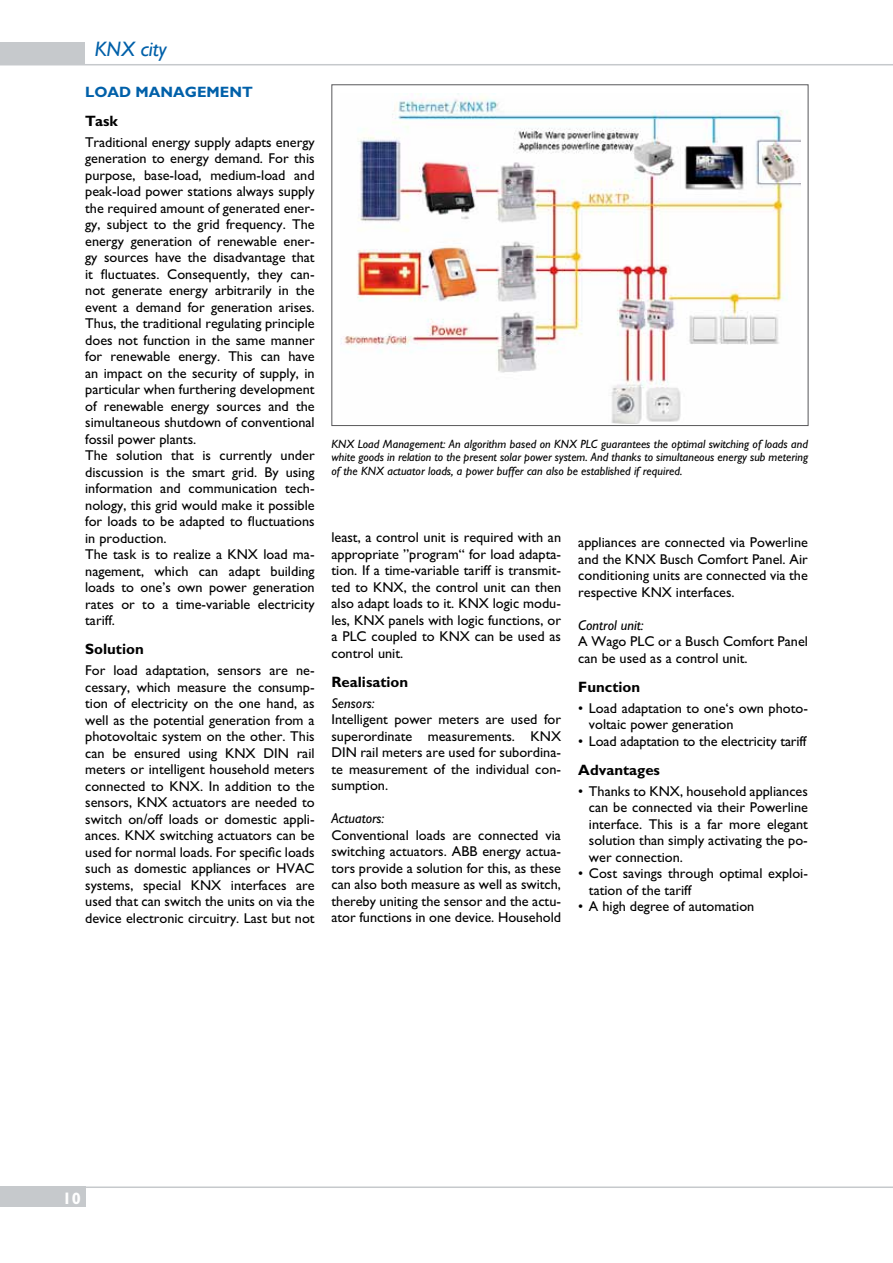
<style>
.page{position:relative;width:893px;height:1263px;background:#fff}
.page>*{position:absolute;margin:0;border:0;box-sizing:border-box;transform-origin:0 0}
.t1{font:italic 21px "M Gill Sans";color:#0060a9}
.t2{font:700 16.5px "M Gill Sans";color:#fff}
.t3{font:700 15px "M Gill Sans";color:#000}
.t4{font:700 15px "M Gill Sans";color:#0060a9}
.t5{font:14.25px/16.5px "M Gill Sans";color:#000;text-align:justify}
.t6{font:italic 14.25px "M Gill Sans";color:#000}
.t7{font:italic 12px/13.5px "M Gill Sans";color:#000;text-align:justify}
</style>
<div class="page">
<hr style="left:75px;top:1186px;width:818px;height:2px;background:#c6c9cc">
<div style="left:0;top:1186px;width:85px;height:21px;background:#c6c9cc"></div>
<div style="left:0;top:42px;width:85px;height:23px;background:#c6c9cc"></div>
<hr style="left:0;top:64px;width:893px;height:1px;background:#c6c9cc">
<img style="left:341px;top:94px;width:459px;height:329px">
<h1 class="t1" style="left:95px;top:37px;width:73px">KNX city</h1>
<p class="t4" style="left:85px;top:83px;width:23px">Load</p>
<p class="t4" style="left:135px;top:83px;width:13px">management</p>
<p class="t3" style="left:85px;top:112px;width:34px">Task</p>
<p class="t5" style="left:85px;top:134px;width:231px;text-align:left">Traditional energy supply adapts energy generation to energy demand. For this purpose, base-load, medium-load and peak-load power stations always supply the required amount of generated ener&shy;gy, subject to the grid frequency. The energy generation of renewable ener&shy;gy sources have the disadvantage that it fluctuates. Consequently, they can&shy;not generate energy arbitrarily in the event a demand for generation arises.<br>Thus, the traditional regulating principle does not function in the same manner for renewable energy. This can have an impact on the security of supply, in particular when furthering development of renewable energy sources and the simultaneous shutdown of conventional fossil power plants.<br>The solution that is currently under discussion is the smart grid. By using information and communication tech&shy;nology, this grid would make it possible for loads to be adapted to fluctuations in production.<br>The task is to realize a KNX load ma&shy;nagement, which can adapt building loads to one’s own power generation rates or to a time-variable electricity tariff.</p>
<p class="t3" style="left:85px;top:641px;width:60px">Solution</p>
<p class="t5" style="left:85px;top:662px;width:231px">For load adaptation, sensors are ne&shy;cessary, which measure the consump&shy;tion of electricity on the one hand, as well as the potential generation from a photovoltaic system on the other. This can be ensured using KNX DIN rail meters or intelligent household meters connected to KNX. In addition to the sensors, KNX actuators are needed to switch on/off loads or domestic appli&shy;ances. KNX switching actuators can be used for normal loads. For specific loads such as domestic appliances or HVAC systems, special KNX interfaces are used that can switch the units on via the device electronic circuitry. Last but not</p>
<p class="t7" style="left:331px;top:437px;width:478px">KNX Load Management: An algorithm based on KNX PLC guarantees the optimal switching of loads and white goods in relation to the present solar power system. And thanks to simultaneous energy sub metering of the KNX actuator loads, a power buffer can also be established if required.</p>
<p class="t5" style="left:331px;top:529px;width:231px">least, a control unit is required with an appropriate ”program“ for load adapta&shy;tion. If a time-variable tariff is transmit&shy;ted to KNX, the control unit can then also adapt loads to it. KNX logic modu&shy;les, KNX panels with logic functions, or a PLC coupled to KNX can be used as control unit.</p>
<p class="t3" style="left:331px;top:673px;width:78px">Realisation</p>
<p class="t6" style="left:331px;top:695px;width:45px">Sensors:</p>
<p class="t5" style="left:331px;top:711px;width:231px">Intelligent power meters are used for superordinate measurements. KNX DIN rail meters are used for subordina&shy;te measurement of the individual con&shy;sumption.</p>
<p class="t6" style="left:331px;top:810px;width:54px">Actuators:</p>
<p class="t5" style="left:331px;top:827px;width:231px">Conventional loads are connected via switching actuators. ABB energy actua&shy;tors provide a solution for this, as these can also both measure as well as switch, thereby uniting the sensor and the actu&shy;ator functions in one device. Household</p>
<p class="t5" style="left:578px;top:534px;width:231px">appliances are connected via Powerline and the KNX Busch Comfort Panel. Air conditioning units are connected via the respective KNX interfaces.</p>
<p class="t6" style="left:578px;top:617px;width:67px">Control unit:</p>
<p class="t5" style="left:578px;top:633px;width:231px">A Wago PLC or a Busch Comfort Panel can be used as a control unit.</p>
<p class="t3" style="left:578px;top:679px;width:63px">Function</p>
<p class="t5" style="left:589px;top:700px;width:220px;text-indent:-11px">• Load adaptation to one‘s own photo&shy;voltaic power generation</p>
<p class="t5" style="left:578px;top:733px;width:230px">• Load adaptation to the electricity tariff</p>
<p class="t3" style="left:578px;top:762px;width:83px">Advantages</p>
<p class="t5" style="left:589px;top:783px;width:220px;text-indent:-11px">• Thanks to KNX, household appliances can be connected via their Powerline interface. This is a far more elegant solution than simply activating the po&shy;wer connection.</p>
<p class="t5" style="left:589px;top:865px;width:220px;text-indent:-11px">• Cost savings through optimal exploi&shy;tation of the tariff</p>
<p class="t5" style="left:578px;top:898px;width:178px">• A high degree of automation</p>
<p class="t2" style="left:63px;top:1189px;width:20px">10</p>
</div>
